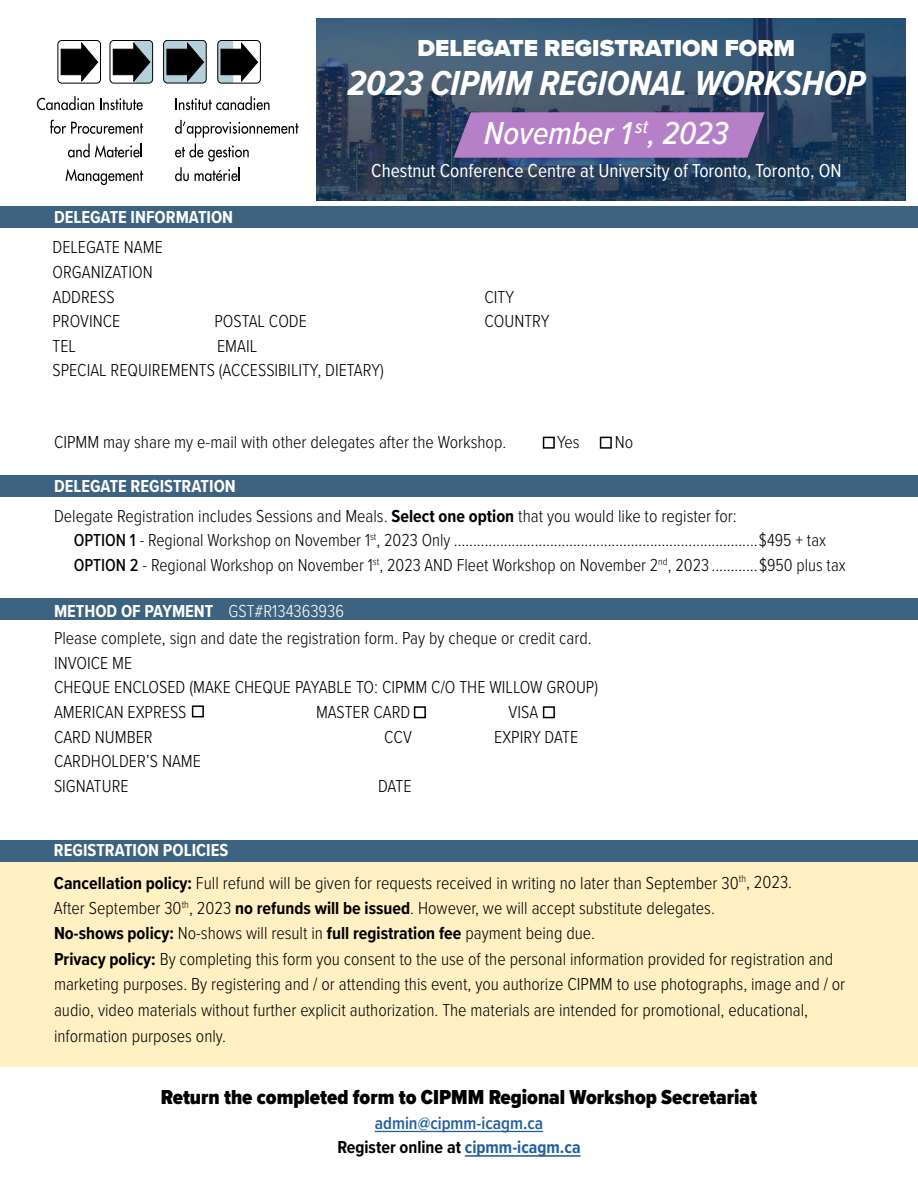
<style>
.page{position:relative;width:918px;height:1188px;background:#fff}
.page>*{position:absolute;margin:0;border:0;box-sizing:border-box;transform-origin:0 0}
.t1{font:italic 700 36px "Proxima Nova Cond";color:#fff}
.t2{font:italic 500 33px "Proxima Nova Cond";color:#fff}
.t3{font:900 24px "Proxima Nova";color:#fff}
.t4{font:900 21px "Proxima Nova Cond";color:#000}
.t5{font:19.5px "Proxima Nova Cond";color:#fff}
.t6{font:300 18px/24.6px "Proxima Nova Cond";color:#000}
.t7{font:600 18px/24.6px "Proxima Nova Cond";color:#215e9e;text-align:center}
.t8{font:700 18px "Proxima Nova Cond";color:#fff}
.s1{font-weight:700;color:#fff}
.s2{font-weight:700}
.s3{font-weight:500}
.s4{color:#fff}
.s5{font-weight:700;color:#000}
</style>
<div class="page">
<div style="left:0;top:849px;width:918px;height:218px;background:#fff1c4"></div>
<div style="left:0;top:206px;width:918px;height:22px;background:#3e6380"></div>
<div style="left:0;top:475px;width:918px;height:22px;background:#3e6380"></div>
<div style="left:0;top:598px;width:918px;height:22px;background:#3e6380"></div>
<div style="left:0;top:840px;width:918px;height:22px;background:#3e6380"></div>
<hr style="left:375px;top:1131px;width:168px;height:1px;background:#215e9e">
<hr style="left:465px;top:1155px;width:116px;height:2px;background:#215e9e">
<svg style="left:37px;top:96px;width:57px;height:14px"></svg>
<svg style="left:100px;top:98px;width:43px;height:12px"></svg>
<svg style="left:50px;top:120px;width:93px;height:14px"></svg>
<svg style="left:68px;top:144px;width:74px;height:13px"></svg>
<svg style="left:66px;top:168px;width:77px;height:17px"></svg>
<svg style="left:176px;top:96px;width:93px;height:14px"></svg>
<svg style="left:175px;top:120px;width:124px;height:18px"></svg>
<svg style="left:175px;top:144px;width:74px;height:17px"></svg>
<svg style="left:175px;top:167px;width:14px;height:14px"></svg>
<svg style="left:110px;top:40px;width:43px;height:43px"></svg>
<svg style="left:58px;top:40px;width:43px;height:43px"></svg>
<div style="left:58px;top:40px;width:43px;height:43px;border:1px solid #000;border-radius:4px"></div>
<svg style="left:61px;top:43px;width:37px;height:38px"></svg>
<div style="left:110px;top:40px;width:43px;height:43px;border:1px solid #000;border-radius:4px"></div>
<svg style="left:113px;top:40px;width:40px;height:43px"></svg>
<div style="left:218px;top:40px;width:43px;height:43px;border:1px solid #000;border-radius:4px"></div>
<svg style="left:218px;top:40px;width:40px;height:43px"></svg>
<svg style="left:164px;top:40px;width:42px;height:43px"></svg>
<div style="left:163px;top:40px;width:43px;height:43px;border:1px solid #000;border-radius:4px"></div>
<svg style="left:167px;top:43px;width:37px;height:38px"></svg>
<svg style="left:195px;top:167px;width:45px;height:14px"></svg>
<img style="left:316px;top:18px;width:590px;height:183px">
<div style="left:543px;top:437px;width:12px;height:12px;border:2px solid #000"></div>
<div style="left:600px;top:437px;width:12px;height:12px;border:2px solid #000"></div>
<div style="left:192px;top:705px;width:12px;height:12px;border:2px solid #000"></div>
<div style="left:414px;top:706px;width:12px;height:12px;border:2px solid #000"></div>
<div style="left:543px;top:706px;width:12px;height:12px;border:2px solid #000"></div>
<svg style="left:454px;top:112px;width:311px;height:46px;background:#aa7bbf"></svg>
<p class="t8" style="left:54px;top:203px;width:181px">DELEGATE INFORMATION</p>
<p class="t6" style="left:53px;top:234px;width:112px">DELEGATE NAME<br>ORGANIZATION<br>ADDRESS</p>
<h3 class="t3" style="left:418px;top:30px;width:379px">DELEGATE REGISTRATION FORM</h3>
<h1 class="t1" style="left:348px;top:56px;width:519px">2023 CIPMM REGIONAL WORKSHOP</h1>
<h2 class="t2" style="left:484px;top:109px;width:246px">November 1 <sup>st</sup>, 2023</h2>
<p class="t5" style="left:371px;top:156px;width:472px">Chestnut Conference Centre at University of Toronto, Toronto, ON</p>
<p class="t6" style="left:485px;top:283px;width:31px">CITY</p>
<p class="t6" style="left:53px;top:308px;width:69px">PROVINCE</p>
<p class="t6" style="left:215px;top:308px;width:94px">POSTAL CODE</p>
<p class="t6" style="left:485px;top:308px;width:67px">COUNTRY</p>
<p class="t6" style="left:53px;top:333px;width:25px">TEL</p>
<p class="t6" style="left:53px;top:333px;width:333px;text-indent:165px">EMAIL<br>SPECIAL REQUIREMENTS (ACCESSIBILITY, DIETARY)</p>
<p class="t6" style="left:54px;top:429px;width:454px">CIPMM may share my e-mail with other delegates after the Workshop.</p>
<p class="t6" style="left:557px;top:429px;width:24px">Yes</p>
<p class="t6" style="left:615px;top:429px;width:20px">No</p>
<p class="t6" style="left:54px;top:471px;width:684px;line-height:29.5px"><span class="s1">DELEGATE REGISTRATION<br></span>Delegate Registration includes Sessions and Meals. <span class="s2">Select one option</span> that you would like to register for:</p>
<p class="t6" style="left:74px;top:527px;width:774px"><span class="s3">OPTION 1</span> - Regional Workshop on November 1<sup>st</sup>, 2023 Only ...............................................................................$495 + tax<br><span class="s3">OPTION 2</span> - Regional Workshop on November 1<sup>st</sup>, 2023 AND Fleet Workshop on November 2<sup>nd</sup>, 2023 ............$950 plus tax</p>
<p class="t6" style="left:54px;top:596px;width:539px;line-height:27.6px"><span class="s1">METHOD OF PAYMENT</span> <span class="s4">GST#R134363936<br></span>Please complete, sign and date the registration form. Pay by cheque or credit card.</p>
<p class="t6" style="left:54px;top:650px;width:546px">INVOICE ME<br>CHEQUE ENCLOSED (MAKE CHEQUE PAYABLE TO: CIPMM C/O THE WILLOW GROUP)<br>AMERICAN EXPRESS</p>
<p class="t6" style="left:316px;top:699px;width:96px">MASTER CARD</p>
<p class="t6" style="left:509px;top:699px;width:31px">VISA</p>
<p class="t6" style="left:54px;top:723px;width:100px">CARD NUMBER</p>
<p class="t6" style="left:384px;top:723px;width:29px">CCV</p>
<p class="t6" style="left:494px;top:723px;width:85px">EXPIRY DATE</p>
<p class="t6" style="left:54px;top:748px;width:148px">CARDHOLDER’S NAME<br>SIGNATURE</p>
<p class="t6" style="left:378px;top:773px;width:35px">DATE</p>
<p class="t6" style="left:54px;top:833px;width:740px;line-height:32.5px"><span class="s1">REGISTRATION POLICIES<br></span><span class="s2">Cancellation policy:</span> Full refund will be given for requests received in writing no later than September 30<sup>th</sup>, 2023.</p>
<p class="t6" style="left:54px;top:894px;width:793px;line-height:25.5px">After September 30<sup>th</sup>, 2023 <span class="s2">no refunds will be issued</span>. However, we will accept substitute delegates.<br><span class="s2">No-shows policy:</span> No-shows will result in <span class="s2">full registration fee</span> payment being due.<br><span class="s2">Privacy policy:</span> By completing this form you consent to the use of the personal information provided for registration and marketing purposes. By registering and / or attending this event, you authorize CIPMM to use photographs, image and / or audio, video materials without further explicit authorization. The materials are intended for promotional, educational, information purposes only.</p>
<p class="t4" style="left:161px;top:1082px;width:598px">Return the completed form to CIPMM Regional Workshop Secretariat</p>
<p class="t7" style="left:337px;top:1110px;width:245px">admin@cipmm-icagm.ca<br><span class="s5">Register online at</span> <span class="s2">cipmm-icagm.ca</span></p>
</div>
